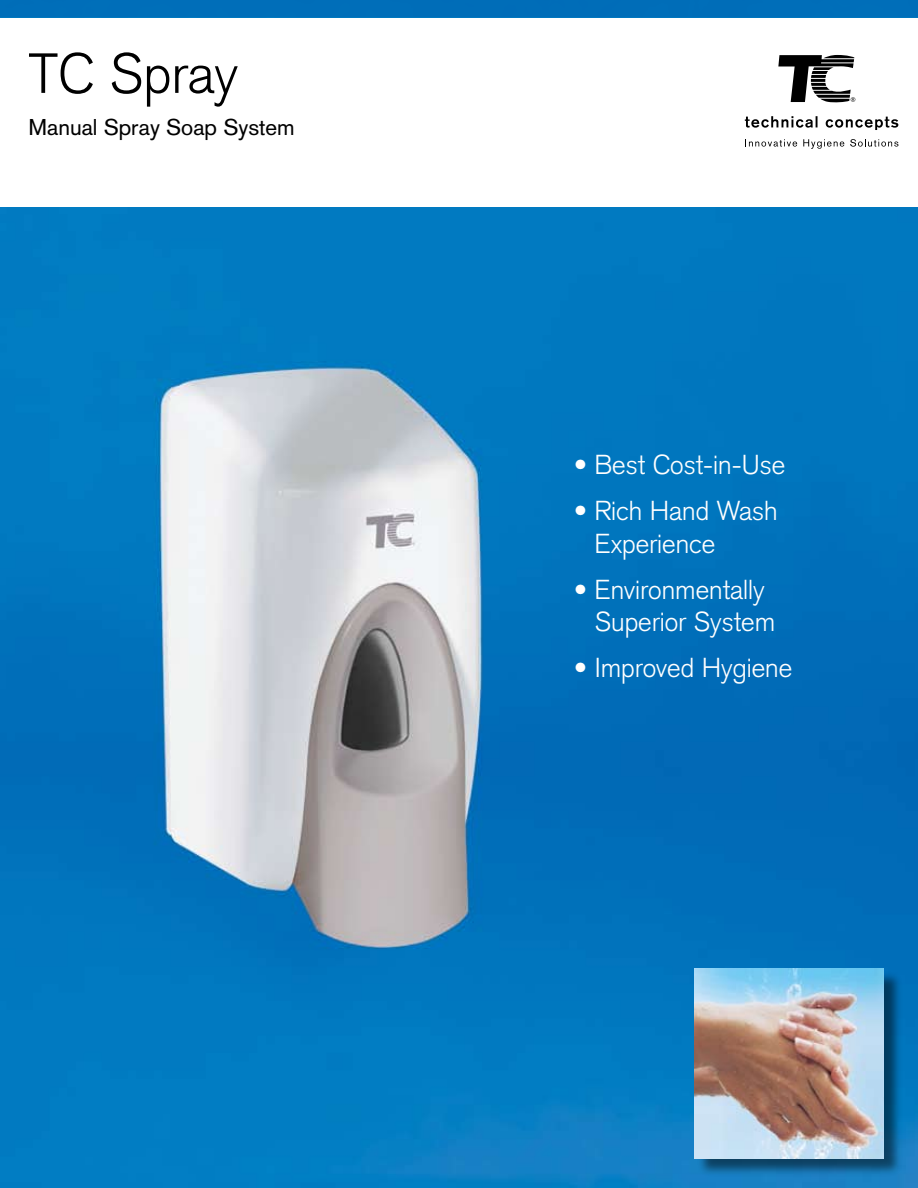
<style>
.page{position:relative;width:918px;height:1188px;background:#fff}
.page>*{position:absolute;margin:0;border:0;box-sizing:border-box;transform-origin:0 0}
.t1{font:300 55.5px "Akzidenz Grotesk";color:#000}
.t2{font:300 27px/32.4px "Akzidenz Grotesk";color:#fff}
.t3{font:22.5px "Akzidenz Grotesk";color:#000}
</style>
<div class="page">
<img style="left:0;top:17px;width:918px;height:1171px">
<div style="left:0;top:18px;width:918px;height:189px;background:#fff"></div>
<div style="left:696px;top:970px;width:207px;height:208px;background:#000;opacity:.5"></div>
<img style="left:695px;top:969px;width:189px;height:189px">
<div style="left:0;top:0;width:918px;height:17px;background:#006eb9"></div>
<svg style="left:778px;top:55px;width:77px;height:48px"></svg>
<svg style="left:745px;top:139px;width:52px;height:8px"></svg>
<svg style="left:803px;top:139px;width:41px;height:10px"></svg>
<svg style="left:850px;top:139px;width:48px;height:8px"></svg>
<svg style="left:745px;top:116px;width:153px;height:14px"></svg>
<h1 class="t1" style="left:28px;top:41px;width:211px">TC Spray</h1>
<p class="t3" style="left:28px;top:114px;width:268px">Manual Spray Soap System</p>
<p class="t2" style="left:574px;top:449px;width:213px">• Best Cost-in-Use</p>
<p class="t2" style="left:595px;top:495px;width:184px;text-indent:-21px">• Rich Hand Wash<br>Experience</p>
<p class="t2" style="left:595px;top:573px;width:182px;text-indent:-21px">• Environmentally<br>Superior System</p>
<p class="t2" style="left:574px;top:651px;width:220px">• Improved Hygiene</p>
</div>
